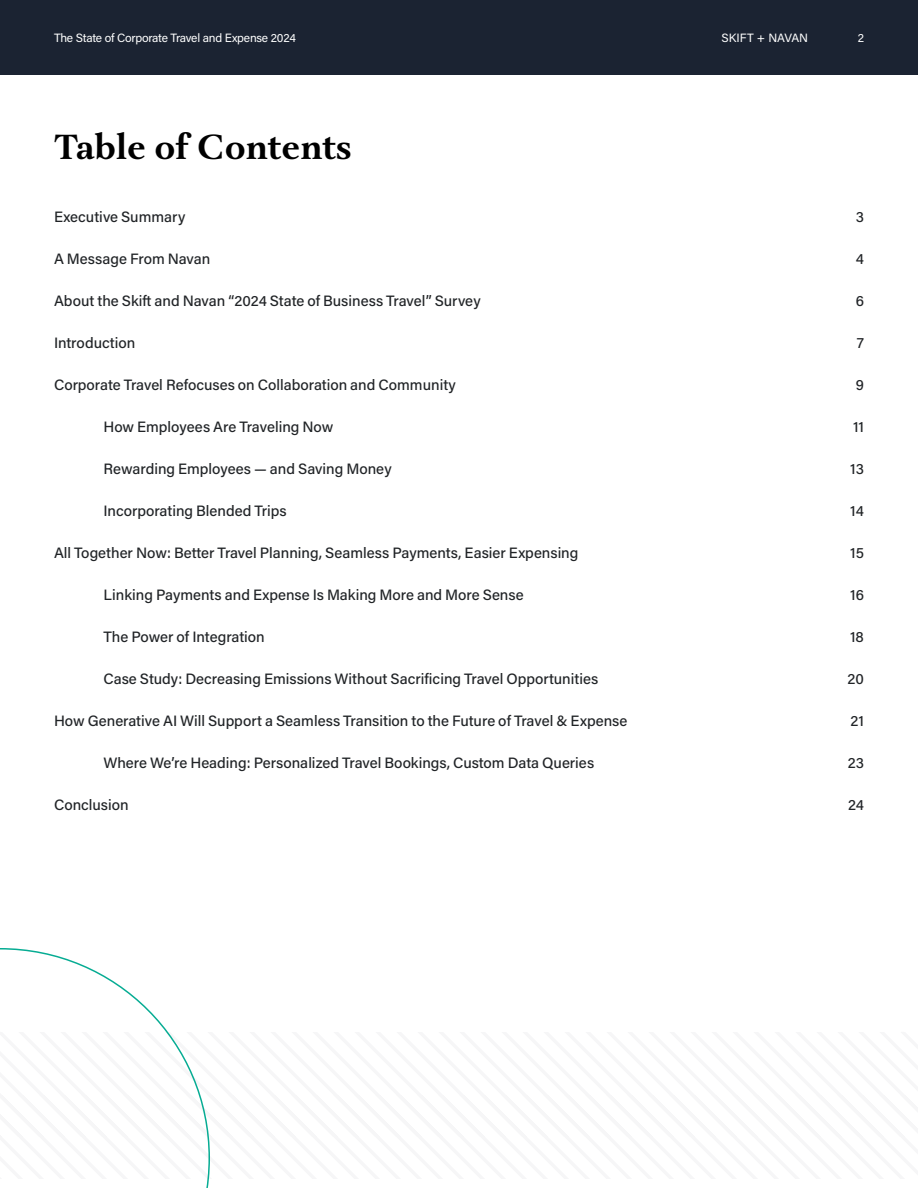
<style>
.page{position:relative;width:918px;height:1188px;background:#fff}
.page>*{position:absolute;margin:0;border:0;box-sizing:border-box;transform-origin:0 0}
.t1{font:700 36px "Aria Text G2";color:#000}
.Table_of_Contents{font:500 15px "Acumin Pro";color:#212427}
.t2{font:12px "Acumin Pro";letter-spacing:-.02em;color:#fff}
.t3{font:12px "Acumin Pro";color:#fff}
</style>
<div class="page">
<div style="left:0;top:0;width:918px;height:75px;background:#1b2332"></div>
<svg style="left:0;top:948px;width:210px;height:240px"></svg>
<p class="t2" style="left:54px;top:29px;width:243px">The State of Corporate Travel and Expense 2024</p>
<p class="t3" style="left:722px;top:29px;width:88px">SKIFT + NAVAN</p>
<p class="t2" style="left:858px;top:29px;width:8px">2</p>
<p class="t1" style="left:54px;top:125px;width:299px">Table of Contents</p>
<p class="Table_of_Contents" style="left:54px;top:206px;width:133px">Executive Summary</p>
<p class="Table_of_Contents" style="left:856px;top:206px;width:10px">3</p>
<p class="Table_of_Contents" style="left:54px;top:248px;width:158px">A Message From Navan</p>
<p class="Table_of_Contents" style="left:856px;top:248px;width:10px">4</p>
<p class="Table_of_Contents" style="left:54px;top:290px;width:428px">About the Skift and Navan “2024 State of Business Travel” Survey</p>
<p class="Table_of_Contents" style="left:856px;top:290px;width:10px">6</p>
<p class="Table_of_Contents" style="left:54px;top:332px;width:83px">Introduction</p>
<p class="Table_of_Contents" style="left:857px;top:332px;width:9px">7</p>
<p class="Table_of_Contents" style="left:54px;top:374px;width:403px">Corporate Travel Refocuses on Collaboration and Community</p>
<p class="Table_of_Contents" style="left:856px;top:374px;width:10px">9</p>
<p class="Table_of_Contents" style="left:104px;top:416px;width:231px">How Employees Are Traveling Now</p>
<p class="Table_of_Contents" style="left:853px;top:416px;width:12px">11</p>
<p class="Table_of_Contents" style="left:104px;top:458px;width:290px">Rewarding Employees — and Saving Money</p>
<p class="Table_of_Contents" style="left:850px;top:458px;width:15px">13</p>
<p class="Table_of_Contents" style="left:104px;top:500px;width:185px">Incorporating Blended Trips</p>
<p class="Table_of_Contents" style="left:850px;top:500px;width:15px">14</p>
<p class="Table_of_Contents" style="left:54px;top:542px;width:526px">All Together Now: Better Travel Planning, Seamless Payments, Easier Expensing</p>
<p class="Table_of_Contents" style="left:850px;top:542px;width:15px">15</p>
<p class="Table_of_Contents" style="left:104px;top:584px;width:422px">Linking Payments and Expense Is Making More and More Sense</p>
<p class="Table_of_Contents" style="left:850px;top:584px;width:15px">16</p>
<p class="Table_of_Contents" style="left:104px;top:626px;width:163px">The Power of Integration</p>
<p class="Table_of_Contents" style="left:850px;top:626px;width:15px">18</p>
<p class="Table_of_Contents" style="left:104px;top:668px;width:496px">Case Study: Decreasing Emissions Without Sacrificing Travel Opportunities</p>
<p class="Table_of_Contents" style="left:847px;top:668px;width:18px">20</p>
<p class="Table_of_Contents" style="left:54px;top:710px;width:575px">How Generative AI Will Support a Seamless Transition to the Future of Travel &amp; Expense</p>
<p class="Table_of_Contents" style="left:850px;top:710px;width:15px">21</p>
<p class="Table_of_Contents" style="left:104px;top:752px;width:492px">Where We’re Heading: Personalized Travel Bookings, Custom Data Queries</p>
<p class="Table_of_Contents" style="left:848px;top:752px;width:18px">23</p>
<p class="Table_of_Contents" style="left:54px;top:794px;width:76px">Conclusion</p>
<p class="Table_of_Contents" style="left:848px;top:794px;width:17px">24</p>
</div>
